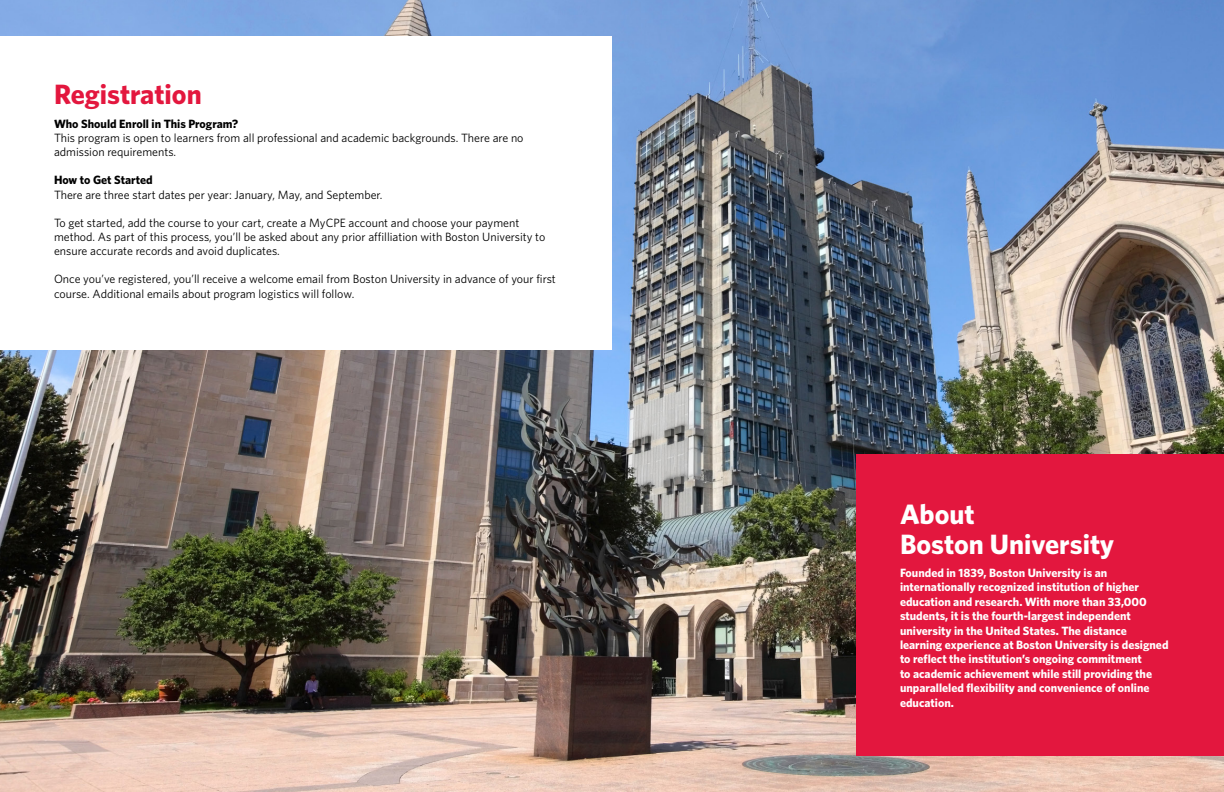
<style>
.page{position:relative;width:1224px;height:792px;background:#fff}
.page>*{position:absolute;margin:0;border:0;box-sizing:border-box;transform-origin:0 0}
.t1{font:700 28px/30px "Whitney HTF";color:#fff}
.t2{font:700 28px "Whitney HTF";color:#e3173e}
.t3{font:12px/14.4px "Whitney HTF";color:#000}
.t4{font:700 12px/14.4px "Whitney HTF";color:#fff}
.s1{font-weight:700}
</style>
<div class="page">
<img style="left:0;top:0;width:1224px;height:792px">
<div style="left:856px;top:454px;width:368px;height:302px;background:#e3173e"></div>
<div style="left:0;top:36px;width:612px;height:313px;background:#fff"></div>
<p class="t2" style="left:54px;top:77px;width:149px">Registration</p>
<p class="t3" style="left:54px;top:116px;width:471px"><span class="s1">Who Should Enroll in This Program?<br></span>This program is open to learners from all professional and academic backgrounds. There are no admission requirements.</p>
<p class="t3" style="left:54px;top:173px;width:330px"><span class="s1">How to Get Started<br></span>There are three start dates per year: January, May, and September.</p>
<p class="t3" style="left:54px;top:215px;width:493px">To get started, add the course to your cart, create a MyCPE account and choose your payment method. As part of this process, you’ll be asked about any prior affilliation with Boston University to ensure accurate records and avoid duplicates.</p>
<p class="t3" style="left:54px;top:272px;width:503px">Once you’ve registered, you’ll receive a welcome email from Boston University in advance of your first course. Additional emails about program logistics will follow.</p>
<p class="t1" style="left:900px;top:498px;width:216px">About<br>Boston University</p>
<p class="t4" style="left:900px;top:565px;width:270px">Founded in 1839, Boston University is an internationally recognized institution of higher education and research. With more than 33,000 students, it is the fourth-largest independent university in the United States. The distance learning experience at Boston University is designed to reflect the institution’s ongoing commitment<br>to academic achievement while still providing the unparalleled flexibility and convenience of online education.</p>
</div>
